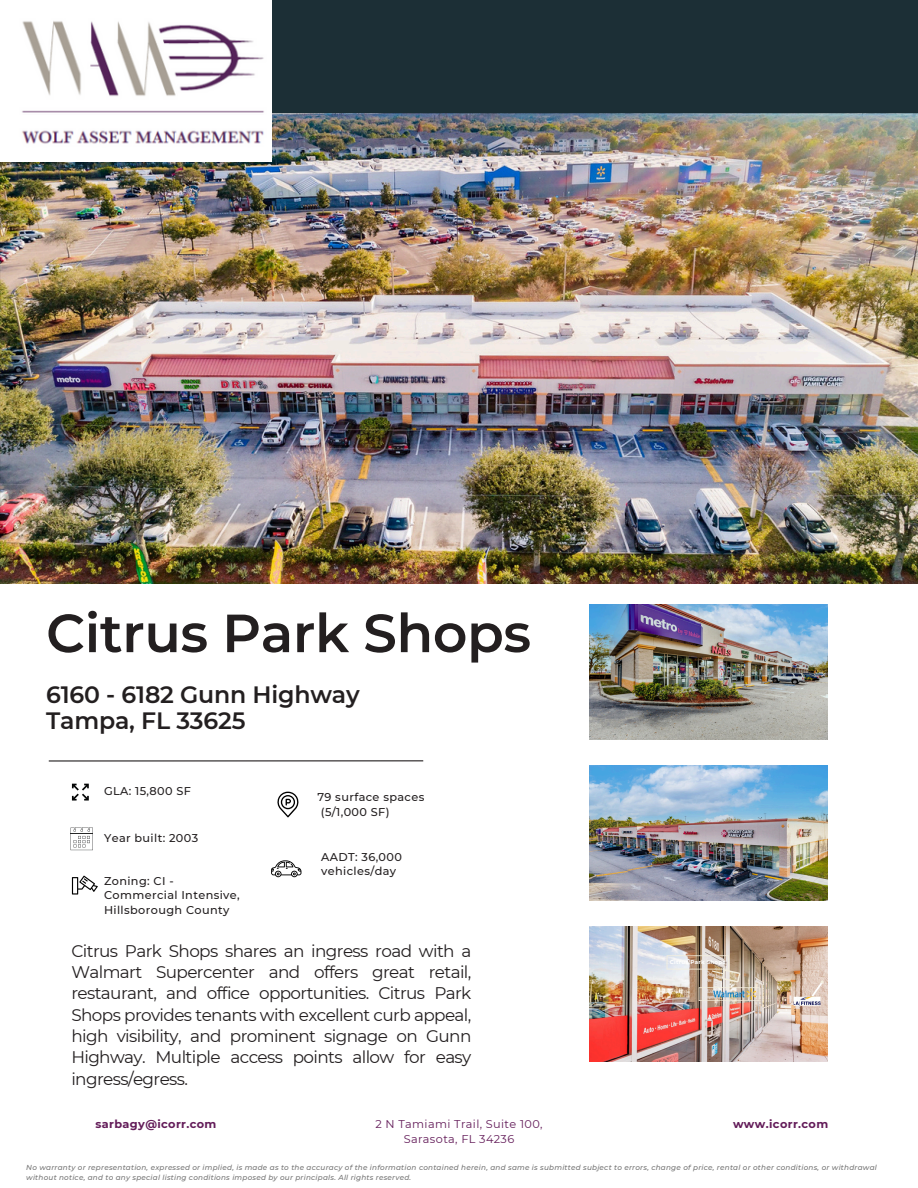
<style>
.page{position:relative;width:918px;height:1188px;background:#fff}
.page>*{position:absolute;margin:0;border:0;box-sizing:border-box;transform-origin:0 0}
.t1{font:600 53.55px "Montserrat";letter-spacing:-.005em;color:#231f20}
.t2{font:600 23.55px/25.8px "Montserrat";letter-spacing:-.005em;color:#231f20}
.t3{font:16.8px/21.3px "Montserrat";letter-spacing:-.035em;color:#231f20;text-align:justify}
.t4{font:500 11.25px/14.1px "Montserrat";letter-spacing:.035em;color:#231f20}
.t5{font:11.25px "Montserrat";letter-spacing:.035em;color:#631c59}
.t6{font:700 11.25px "Montserrat";letter-spacing:.035em;color:#631c59}
.t7{font:italic 500 7.2px/9px "Montserrat";letter-spacing:.035em;color:#737373}
.t8{font:700 5.55px "Montserrat";letter-spacing:.04em;color:#fff}
</style>
<div class="page">
<img style="left:0;top:113px;width:918px;height:470px">
<img style="left:589px;top:765px;width:239px;height:135px">
<img style="left:589px;top:927px;width:239px;height:135px">
<hr style="left:49px;top:760px;width:374px;height:2px;background:#231f20">
<img style="left:589px;top:604px;width:239px;height:135px">
<svg style="left:72px;top:784px;width:17px;height:17px"></svg>
<svg style="left:72px;top:876px;width:26px;height:19px"></svg>
<div style="left:272px;top:0;width:646px;height:113px;background:#1c2f36"></div>
<svg style="left:277px;top:792px;width:22px;height:25px"></svg>
<svg style="left:271px;top:860px;width:30px;height:17px"></svg>
<svg style="left:70px;top:828px;width:23px;height:22px"></svg>
<img style="left:794px;top:997px;width:27px;height:9px">
<svg style="left:812px;top:981px;width:12px;height:16px"></svg>
<img style="left:667px;top:955px;width:92px;height:46px">
<img style="left:0;top:21px;width:271px;height:141px">
<h5 class="t1" style="left:46px;top:600px;width:486px">Citrus Park Shops</h5>
<p class="t2" style="left:46px;top:681px;width:315px">6160 - 6182 Gunn Highway<br>Tampa, FL 33625</p>
<h5 class="t4" style="left:104px;top:784px;width:88px">GLA: 15,800 SF</h5>
<h3 class="t4" style="left:104px;top:831px;width:96px">Year built: 2003</h3>
<p class="t4" style="left:104px;top:874px;width:137px">Zoning: CI -<br>Commercial Intensive,<br>Hillsborough County</p>
<h1 class="t4" style="left:321px;top:790px;width:105px;text-indent:-3px">79 surface spaces (5/1,000 SF)</h1>
<h2 class="t4" style="left:321px;top:850px;width:82px">AADT: 36,000 vehicles/day</h2>
<h5 class="t3" style="left:71px;top:940px;width:402px">Citrus Park Shops shares an ingress road with a Walmart Supercenter and offers great retail, restaurant, and office opportunities. Citrus Park Shops provides tenants with excellent curb appeal, high visibility, and prominent signage on Gunn Highway. Multiple access points allow for easy ingress/egress.</h5>
<p class="t6" style="left:96px;top:1118px;width:122px">sarbagy@icorr.com</p>
<h5 class="t5" style="left:375px;top:1118px;width:169px">2 N Tamiami Trail, Suite 100,</h5>
<p class="t6" style="left:733px;top:1118px;width:97px">www.icorr.com</p>
<h5 class="t5" style="left:404px;top:1132px;width:112px">Sarasota, FL 34236</h5>
<h4 class="t8" style="left:670px;top:958px;width:57px">Citrus Park Shops</h4>
<p class="t7" style="left:26px;top:1163px;width:852px">No warranty or representation, expressed or implied, is made as to the accuracy of the information contained herein, and same is submitted subject to errors, change of price, rental or other conditions, or withdrawal without notice, and to any special listing conditions imposed by our principals. All rights reserved.</p>
</div>
